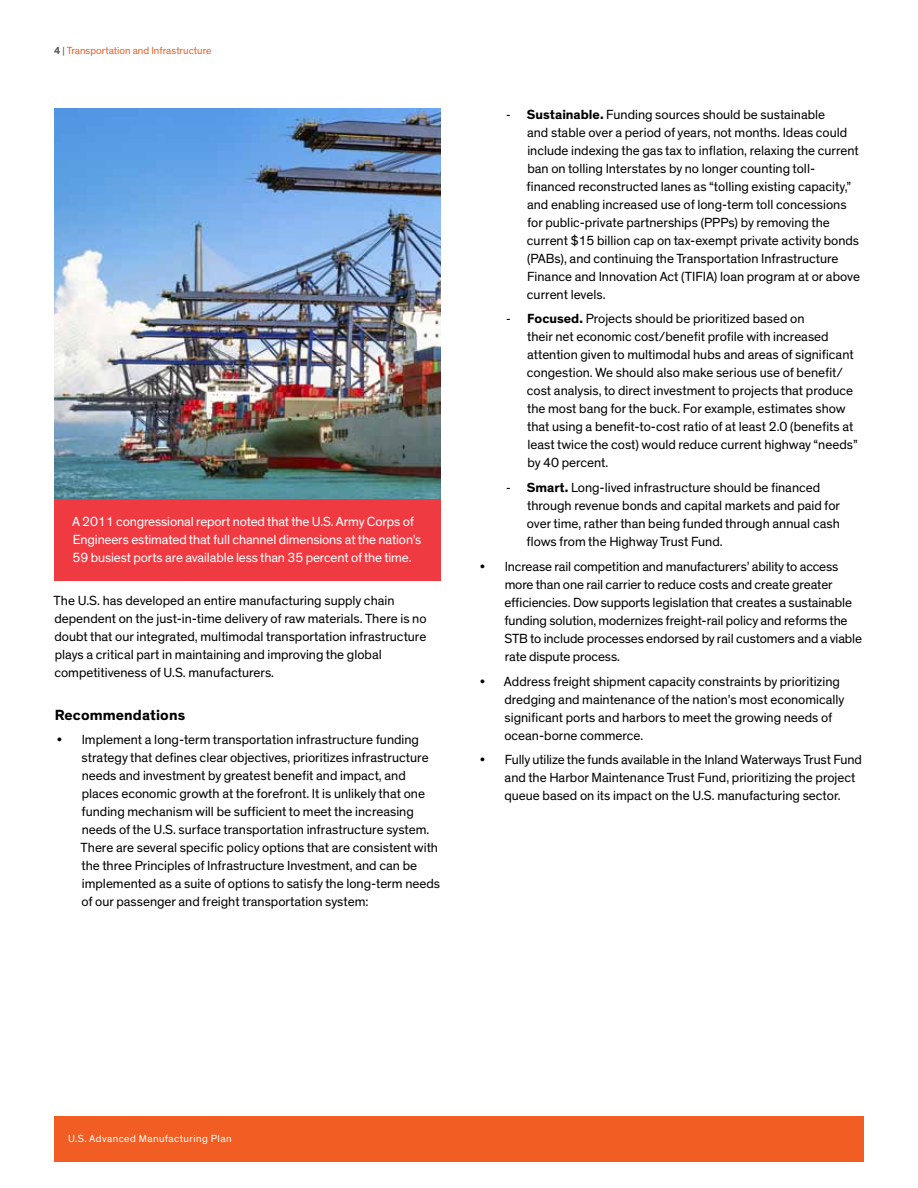
<style>
.page{position:relative;width:918px;height:1188px;background:#fff}
.page>*{position:absolute;margin:0;border:0;box-sizing:border-box;transform-origin:0 0}
.t1{font:700 15px "Dow Corporate";letter-spacing:.01em;color:#000}
.t2{font:13.5px/18px "Dow Corporate";color:#000}
.t3{font:13.5px/18px "Dow Corporate";letter-spacing:-.01em;color:#fff}
.t4{font:10.5px "Dow Corporate";color:#f15d22}
.t5{font:10.5px "Dow Corporate";letter-spacing:.04em;color:#fff}
.s1{font-weight:700;color:#58595b}
.s2{color:#58595b}
.s3{font-family:"Swift Neue LT Pro"}
.s4{font-weight:700}
</style>
<div class="page">
<div style="left:54px;top:1116px;width:810px;height:45px;background:#f15d22"></div>
<img style="left:54px;top:108px;width:387px;height:391px">
<div style="left:54px;top:499px;width:387px;height:81px;background:#ef3a42"></div>
<p class="t4" style="left:54px;top:44px;width:159px"><span class="s1">4</span> <span class="s2">|</span> Transportation and Infrastructure</p>
<p class="t3" style="left:72px;top:513px;width:351px">A 2011 congressional report noted that the U.S. Army Corps of<br>Engineers estimated that full channel dimensions at the nation’s<br>59 busiest ports are available less than 35 percent of the time.</p>
<p class="t2" style="left:54px;top:592px;width:374px">The U.S. has developed an entire manufacturing supply chain dependent on the just-in-time delivery of raw materials. There is no doubt that our integrated, multimodal transportation infrastructure plays a critical part in maintaining and improving the global competitiveness of U.S. manufacturers.</p>
<p class="t1" style="left:55px;top:705px;width:132px">Recommendations</p>
<p class="t2" style="left:81px;top:731px;width:361px;text-indent:-24px">• Implement a long-term transportation infrastructure funding strategy that defines clear objectives, prioritizes infrastructure needs and investment by greatest benefit and impact, and places economic growth at the forefront. It is unlikely that one funding mechanism will be sufficient to meet the increasing needs of the U.S. surface transportation infrastructure system.<br>There are several specific policy options that are consistent with the three Principles of Infrastructure Investment, and can be implemented as a suite of options to satisfy the long-term needs of our passenger and freight transportation system:</p>
<p class="t2" style="left:527px;top:106px;width:335px;text-indent:-20px"><span class="s3">-</span> <span class="s4">Sustainable.</span> Funding sources should be sustainable<br>and stable over a period of years, not months. Ideas could include indexing the gas tax to inflation, relaxing the current ban on tolling Interstates by no longer counting toll&shy;financed reconstructed lanes as “tolling existing capacity,” and enabling increased use of long-term toll concessions for public-private partnerships (PPPs) by removing the current $15 billion cap on tax-exempt private activity bonds (PABs), and continuing the Transportation Infrastructure Finance and Innovation Act (TIFIA) loan program at or above current levels.</p>
<p class="t2" style="left:527px;top:310px;width:332px;text-indent:-20px"><span class="s3">-</span> <span class="s4">Focused.</span> Projects should be prioritized based on<br>their net economic cost/benefit profile with increased attention given to multimodal hubs and areas of significant congestion. We should also make serious use of benefit/ cost analysis, to direct investment to projects that produce the most bang for the buck. For example, estimates show that using a benefit-to-cost ratio of at least 2.0 (benefits at least twice the cost) would reduce current highway “needs” by 40 percent.</p>
<p class="t2" style="left:527px;top:479px;width:315px;text-indent:-20px"><span class="s3">-</span> <span class="s4">Smart.</span> Long-lived infrastructure should be financed through revenue bonds and capital markets and paid for over time, rather than being funded through annual cash flows from the Highway Trust Fund.</p>
<p class="t2" style="left:504px;top:558px;width:359px;text-indent:-25px">• Increase rail competition and manufacturers’ ability to access more than one rail carrier to reduce costs and create greater efficiencies. Dow supports legislation that creates a sustainable funding solution, modernizes freight-rail policy and reforms the STB to include processes endorsed by rail customers and a viable rate dispute process.</p>
<p class="t2" style="left:504px;top:672px;width:342px;text-indent:-25px">• Address freight shipment capacity constraints by prioritizing dredging and maintenance of the nation’s most economically significant ports and harbors to meet the growing needs of ocean-borne commerce.</p>
<p class="t2" style="left:504px;top:751px;width:359px;text-indent:-25px">• Fully utilize the funds available in the Inland Waterways Trust Fund and the Harbor Maintenance Trust Fund, prioritizing the project queue based on its impact on the U.S. manufacturing sector.</p>
<p class="t5" style="left:68px;top:1133px;width:165px">U.S. Advanced Manufacturing Plan</p>
</div>
